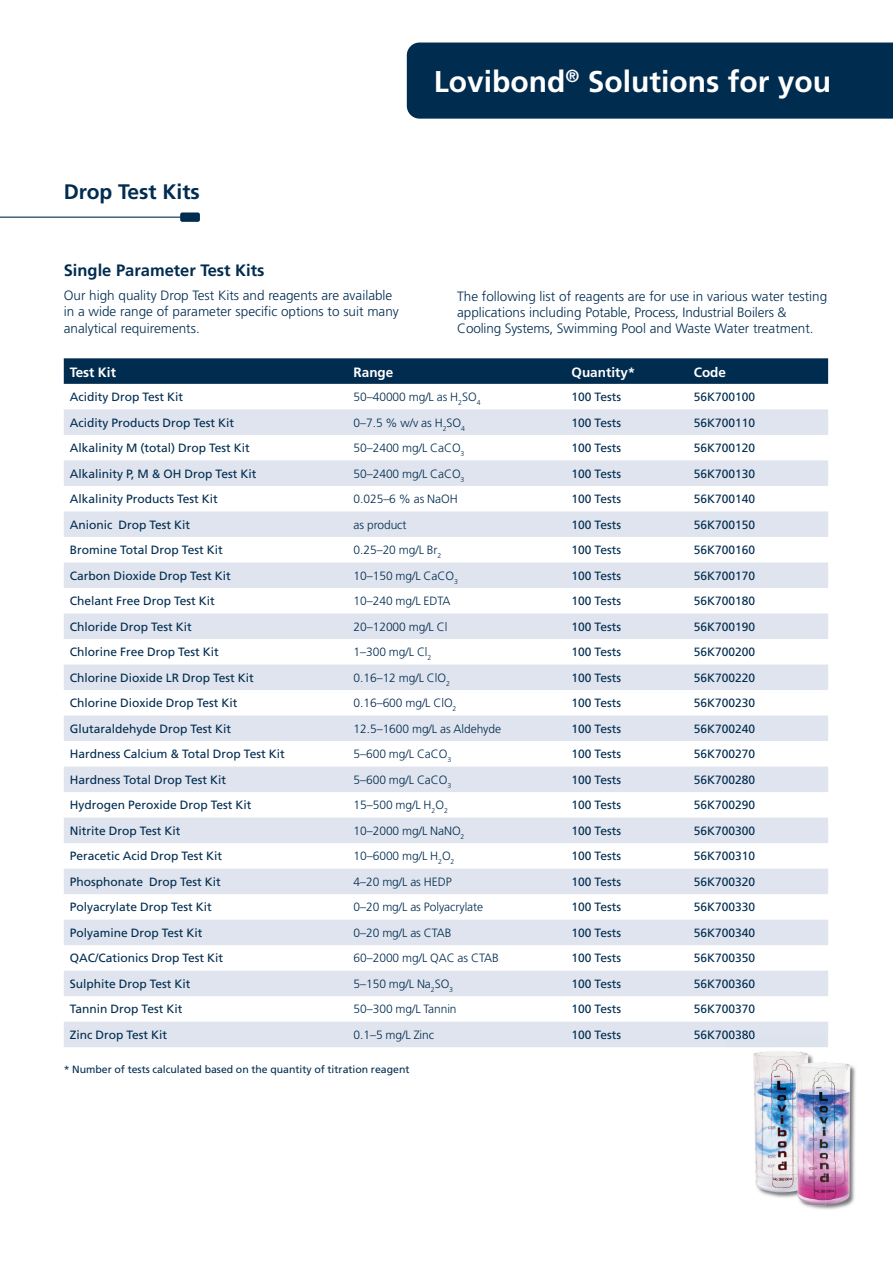
<style>
.page{position:relative;width:893px;height:1263px;background:#fff}
.page>*{position:absolute;margin:0;border:0;box-sizing:border-box;transform-origin:0 0}
.t1{font:700 30px "Frutiger LT Pro";color:#fff}
.t2{font:700 21px "Frutiger LT Pro";color:#002c50}
.t3{font:700 16.5px "Frutiger LT Pro";color:#002c50}
.t4{font:300 13.5px/16.2px "Frutiger LT Pro";color:#002c50}
.t5{font:700 13.5px "Frutiger LT Pro";color:#fff}
.t6{font:12px "Frutiger LT Pro";color:#002c50}
.t7{font:300 12px "Frutiger LT Pro";letter-spacing:-.005em;color:#002c50}
.t8{font:10.5px "Frutiger LT Pro";color:#002c50}
</style>
<div class="page">
<div style="left:180px;top:212px;width:20px;height:10px;background:#002c50;border-radius:2px"></div>
<hr style="left:0;top:217px;width:184px;height:1px;background:#002c50">
<svg style="left:64px;top:358px;width:764px;height:26px;background:#042f53"></svg>
<svg style="left:64px;top:409px;width:764px;height:638px;fill:#dfe4ee"></svg>
<img style="left:753px;top:1054px;width:1px;height:15px">
<img style="left:727px;top:1036px;width:99px;height:11px">
<img style="left:727px;top:1036px;width:28px;height:3px">
<img style="left:754px;top:1051px;width:18px;height:145px">
<img style="left:772px;top:1100px;width:23px;height:98px">
<img style="left:772px;top:1051px;width:42px;height:49px">
<img style="left:826px;top:1063px;width:30px;height:98px">
<img style="left:804px;top:1161px;width:51px;height:49px">
<img style="left:815px;top:1062px;width:11px;height:95px">
<img style="left:798px;top:1157px;width:28px;height:48px">
<img style="left:795px;top:1062px;width:20px;height:136px">
<div style="left:407px;top:43px;width:486px;height:76px;background:#002c50"></div>
<h2 class="t2" style="left:64px;top:179px;width:138px">Drop Test Kits</h2>
<h1 class="t1" style="left:434px;top:64px;width:399px">Lovibond<sup>®</sup> Solutions for you</h1>
<h3 class="t3" style="left:64px;top:260px;width:202px">Single Parameter Test Kits</h3>
<p class="t4" style="left:64px;top:288px;width:337px">Our high quality Drop Test Kits and reagents are available in a wide range of parameter specific options to suit many analytical requirements.</p>
<p class="t5" style="left:70px;top:365px;width:48px">Test Kit</p>
<p class="t5" style="left:354px;top:365px;width:41px">Range</p>
<p class="t5" style="left:572px;top:365px;width:65px">Quantity*</p>
<p class="t5" style="left:694px;top:365px;width:34px">Code</p>
<p class="t6" style="left:70px;top:390px;width:115px">Acidity Drop Test Kit</p>
<p class="t7" style="left:354px;top:390px;width:128px">50–40000 mg/L as H<sub>2</sub>SO<sub>4</sub></p>
<p class="t6" style="left:572px;top:390px;width:51px">100 Tests</p>
<p class="t6" style="left:694px;top:390px;width:63px">56K700100</p>
<p class="t6" style="left:70px;top:415px;width:166px">Acidity Products Drop Test Kit</p>
<p class="t7" style="left:354px;top:415px;width:113px">0–7.5 % w/v as H<sub>2</sub>SO<sub>4</sub></p>
<p class="t6" style="left:572px;top:415px;width:51px">100 Tests</p>
<p class="t6" style="left:694px;top:415px;width:63px">56K700110</p>
<p class="t6" style="left:70px;top:441px;width:182px">Alkalinity M (total) Drop Test Kit</p>
<p class="t7" style="left:354px;top:441px;width:112px">50–2400 mg/L CaCO<sub>3</sub></p>
<p class="t6" style="left:572px;top:441px;width:51px">100 Tests</p>
<p class="t6" style="left:694px;top:441px;width:63px">56K700120</p>
<p class="t6" style="left:70px;top:466px;width:188px">Alkalinity P, M &amp; OH Drop Test Kit</p>
<p class="t7" style="left:354px;top:466px;width:112px">50–2400 mg/L CaCO<sub>3</sub></p>
<p class="t6" style="left:572px;top:466px;width:51px">100 Tests</p>
<p class="t6" style="left:694px;top:466px;width:63px">56K700130</p>
<p class="t6" style="left:70px;top:492px;width:150px">Alkalinity Products Test Kit</p>
<p class="t7" style="left:354px;top:492px;width:106px">0.025–6 % as NaOH</p>
<p class="t6" style="left:572px;top:492px;width:51px">100 Tests</p>
<p class="t6" style="left:694px;top:492px;width:63px">56K700140</p>
<p class="t6" style="left:70px;top:517px;width:122px">Anionic Drop Test Kit</p>
<p class="t7" style="left:354px;top:517px;width:54px">as product</p>
<p class="t6" style="left:572px;top:517px;width:51px">100 Tests</p>
<p class="t6" style="left:694px;top:517px;width:63px">56K700150</p>
<p class="t6" style="left:70px;top:543px;width:154px">Bromine Total Drop Test Kit</p>
<p class="t7" style="left:354px;top:543px;width:89px">0.25–20 mg/L Br<sub>2</sub></p>
<p class="t6" style="left:572px;top:543px;width:51px">100 Tests</p>
<p class="t6" style="left:694px;top:543px;width:63px">56K700160</p>
<p class="t6" style="left:70px;top:568px;width:163px">Carbon Dioxide Drop Test Kit</p>
<p class="t7" style="left:354px;top:568px;width:106px">10–150 mg/L CaCO<sub>3</sub></p>
<p class="t6" style="left:572px;top:568px;width:51px">100 Tests</p>
<p class="t6" style="left:694px;top:568px;width:63px">56K700170</p>
<p class="t6" style="left:70px;top:594px;width:147px">Chelant Free Drop Test Kit</p>
<p class="t7" style="left:354px;top:594px;width:98px">10–240 mg/L EDTA</p>
<p class="t6" style="left:572px;top:594px;width:51px">100 Tests</p>
<p class="t6" style="left:694px;top:594px;width:63px">56K700180</p>
<p class="t6" style="left:70px;top:619px;width:124px">Chloride Drop Test Kit</p>
<p class="t7" style="left:354px;top:620px;width:95px">20–12000 mg/L Cl</p>
<p class="t6" style="left:572px;top:619px;width:51px">100 Tests</p>
<p class="t6" style="left:694px;top:619px;width:63px">56K700190</p>
<p class="t6" style="left:70px;top:645px;width:151px">Chlorine Free Drop Test Kit</p>
<p class="t7" style="left:354px;top:645px;width:79px">1–300 mg/L Cl<sub>2</sub></p>
<p class="t6" style="left:572px;top:645px;width:51px">100 Tests</p>
<p class="t6" style="left:694px;top:645px;width:63px">56K700200</p>
<p class="t6" style="left:70px;top:670px;width:186px">Chlorine Dioxide LR Drop Test Kit</p>
<p class="t7" style="left:354px;top:671px;width:98px">0.16–12 mg/L ClO<sub>2</sub></p>
<p class="t6" style="left:572px;top:670px;width:51px">100 Tests</p>
<p class="t6" style="left:694px;top:670px;width:63px">56K700220</p>
<p class="t6" style="left:70px;top:696px;width:169px">Chlorine Dioxide Drop Test Kit</p>
<p class="t7" style="left:354px;top:696px;width:104px">0.16–600 mg/L ClO<sub>2</sub></p>
<p class="t6" style="left:572px;top:696px;width:51px">100 Tests</p>
<p class="t6" style="left:694px;top:696px;width:63px">56K700230</p>
<p class="t6" style="left:70px;top:721px;width:163px">Glutaraldehyde Drop Test Kit</p>
<p class="t7" style="left:354px;top:722px;width:149px">12.5–1600 mg/L as Aldehyde</p>
<p class="t6" style="left:572px;top:721px;width:51px">100 Tests</p>
<p class="t6" style="left:694px;top:721px;width:63px">56K700240</p>
<p class="t6" style="left:70px;top:747px;width:216px">Hardness Calcium &amp; Total Drop Test Kit</p>
<p class="t7" style="left:354px;top:747px;width:99px">5–600 mg/L CaCO<sub>3</sub></p>
<p class="t6" style="left:572px;top:747px;width:51px">100 Tests</p>
<p class="t6" style="left:694px;top:747px;width:63px">56K700270</p>
<p class="t6" style="left:70px;top:773px;width:158px">Hardness Total Drop Test Kit</p>
<p class="t7" style="left:354px;top:773px;width:99px">5–600 mg/L CaCO<sub>3</sub></p>
<p class="t6" style="left:572px;top:773px;width:51px">100 Tests</p>
<p class="t6" style="left:694px;top:773px;width:63px">56K700280</p>
<p class="t6" style="left:70px;top:798px;width:183px">Hydrogen Peroxide Drop Test Kit</p>
<p class="t7" style="left:354px;top:798px;width:96px">15–500 mg/L H<sub>2</sub>O<sub>2</sub></p>
<p class="t6" style="left:572px;top:798px;width:51px">100 Tests</p>
<p class="t6" style="left:694px;top:798px;width:63px">56K700290</p>
<p class="t6" style="left:70px;top:824px;width:112px">Nitrite Drop Test Kit</p>
<p class="t7" style="left:354px;top:824px;width:112px">10–2000 mg/L NaNO<sub>2</sub></p>
<p class="t6" style="left:572px;top:824px;width:51px">100 Tests</p>
<p class="t6" style="left:694px;top:824px;width:63px">56K700300</p>
<p class="t6" style="left:70px;top:849px;width:154px">Peracetic Acid Drop Test Kit</p>
<p class="t7" style="left:354px;top:849px;width:102px">10–6000 mg/L H<sub>2</sub>O<sub>2</sub></p>
<p class="t6" style="left:572px;top:849px;width:51px">100 Tests</p>
<p class="t6" style="left:694px;top:849px;width:63px">56K700310</p>
<p class="t6" style="left:70px;top:875px;width:153px">Phosphonate Drop Test Kit</p>
<p class="t7" style="left:354px;top:875px;width:100px">4–20 mg/L as HEDP</p>
<p class="t6" style="left:572px;top:875px;width:51px">100 Tests</p>
<p class="t6" style="left:694px;top:875px;width:63px">56K700320</p>
<p class="t6" style="left:70px;top:900px;width:144px">Polyacrylate Drop Test Kit</p>
<p class="t7" style="left:354px;top:900px;width:131px">0–20 mg/L as Polyacrylate</p>
<p class="t6" style="left:572px;top:900px;width:51px">100 Tests</p>
<p class="t6" style="left:694px;top:900px;width:63px">56K700330</p>
<p class="t6" style="left:70px;top:926px;width:134px">Polyamine Drop Test Kit</p>
<p class="t7" style="left:354px;top:926px;width:99px">0–20 mg/L as CTAB</p>
<p class="t6" style="left:572px;top:926px;width:51px">100 Tests</p>
<p class="t6" style="left:694px;top:926px;width:63px">56K700340</p>
<p class="t6" style="left:70px;top:951px;width:155px">QAC/Cationics Drop Test Kit</p>
<p class="t7" style="left:354px;top:951px;width:147px">60–2000 mg/L QAC as CTAB</p>
<p class="t6" style="left:572px;top:951px;width:51px">100 Tests</p>
<p class="t6" style="left:694px;top:951px;width:63px">56K700350</p>
<p class="t6" style="left:70px;top:977px;width:122px">Sulphite Drop Test Kit</p>
<p class="t7" style="left:354px;top:977px;width:101px">5–150 mg/L Na<sub>2</sub>SO<sub>3</sub></p>
<p class="t6" style="left:572px;top:977px;width:51px">100 Tests</p>
<p class="t6" style="left:694px;top:977px;width:63px">56K700360</p>
<p class="t6" style="left:70px;top:1002px;width:114px">Tannin Drop Test Kit</p>
<p class="t7" style="left:354px;top:1002px;width:105px">50–300 mg/L Tannin</p>
<p class="t6" style="left:572px;top:1002px;width:51px">100 Tests</p>
<p class="t6" style="left:694px;top:1002px;width:63px">56K700370</p>
<p class="t6" style="left:70px;top:1028px;width:99px">Zinc Drop Test Kit</p>
<p class="t7" style="left:354px;top:1028px;width:82px">0.1–5 mg/L Zinc</p>
<p class="t6" style="left:572px;top:1028px;width:51px">100 Tests</p>
<p class="t6" style="left:694px;top:1028px;width:63px">56K700380</p>
<p class="t4" style="left:457px;top:288px;width:372px">The following list of reagents are for use in various water testing applications including Potable, Process, Industrial Boilers &amp;<br>Cooling Systems, Swimming Pool and Waste Water treatment.</p>
<p class="t8" style="left:64px;top:1063px;width:347px">* Number of tests calculated based on the quantity of titration reagent</p>
</div>
